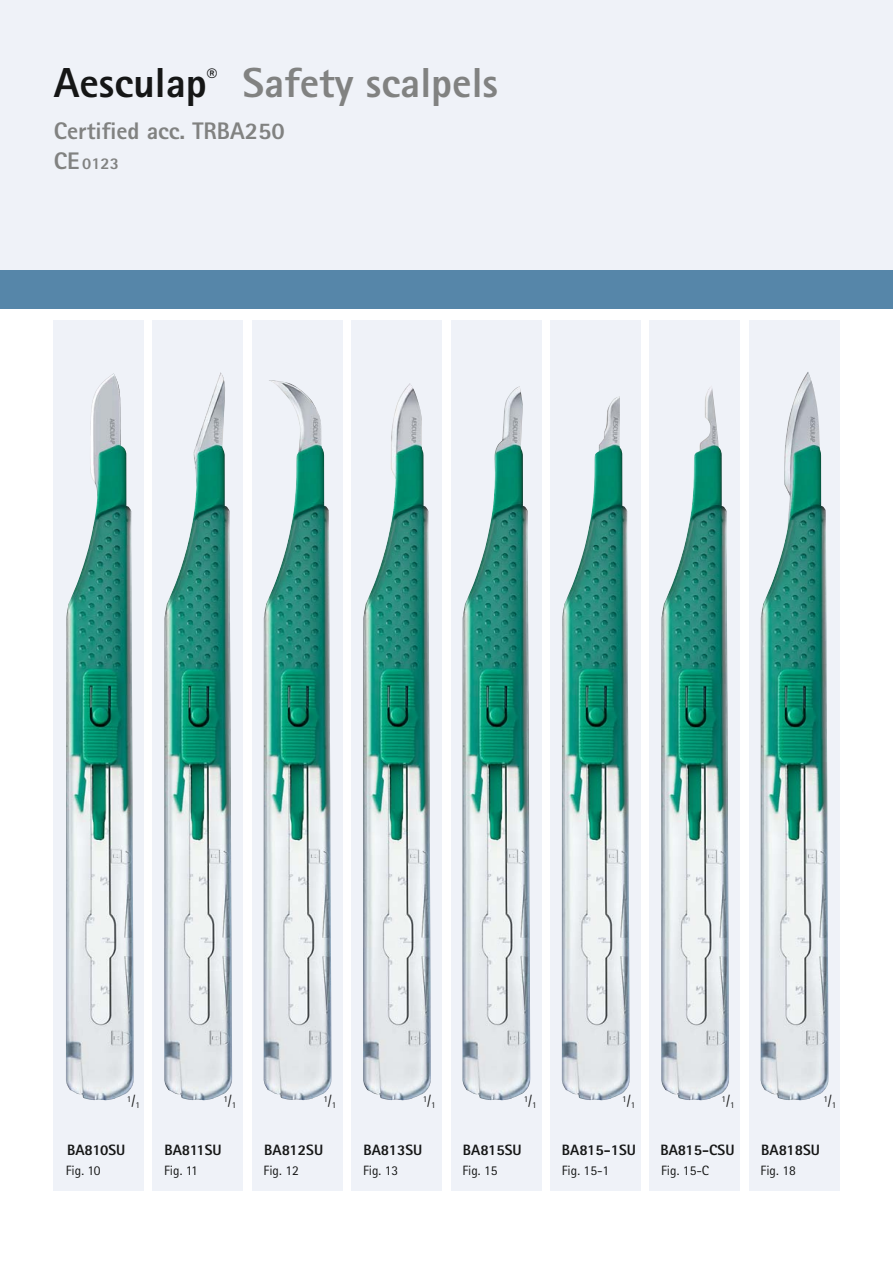
<style>
.page{position:relative;width:893px;height:1263px;background:#fff}
.page>*{position:absolute;margin:0;border:0;box-sizing:border-box;transform-origin:0 0}
.t1{font:800 42px "Rotis Sans Serif Pro";color:#818281}
.t2{font:800 24px "Rotis Sans Serif Pro";color:#818281}
.t3{font:800 16.5px "Rotis Sans Serif Pro";color:#818281}
.t4{font:800 15px "Rotis Sans Serif Pro";color:#151616}
.t5{font:800 15px "Rotis Sans Serif";color:#151616}
.t6{font:13.5px "Rotis Sans Serif";color:#151616}
.t7{font:9px "Rotis Sans Serif";color:#151616}
.s1{font-family:"Rotis Sans Serif";color:#151616}
.s2{font-size:24px}
.s3{font-size:13.5px}
</style>
<div class="page">
<div style="left:0;top:0;width:893px;height:270px;background:#eff2f8"></div>
<hr style="left:0;top:308px;width:893px;height:1px;background:#5686a9">
<div style="left:0;top:270px;width:893px;height:38px;background:#5686a9"></div>
<div style="left:53px;top:320px;width:91px;height:871px;background:#eff2f8"></div>
<div style="left:153px;top:320px;width:90px;height:871px;background:#eff2f8"></div>
<div style="left:252px;top:320px;width:91px;height:871px;background:#eff2f8"></div>
<div style="left:351px;top:320px;width:91px;height:871px;background:#eff2f8"></div>
<div style="left:550px;top:320px;width:91px;height:871px;background:#eff2f8"></div>
<div style="left:649px;top:320px;width:91px;height:871px;background:#eff2f8"></div>
<div style="left:451px;top:320px;width:91px;height:871px;background:#eff2f8"></div>
<div style="left:749px;top:320px;width:91px;height:871px;background:#eff2f8"></div>
<img style="left:66px;top:373px;width:68px;height:727px">
<img style="left:164px;top:372px;width:68px;height:728px">
<img style="left:264px;top:381px;width:68px;height:719px">
<img style="left:462px;top:386px;width:68px;height:714px">
<img style="left:661px;top:388px;width:68px;height:712px">
<img style="left:761px;top:372px;width:67px;height:728px">
<img style="left:562px;top:396px;width:68px;height:704px">
<img style="left:363px;top:383px;width:68px;height:717px">
<h1 class="t1" style="left:54px;top:68px;width:446px"><span class="s1">Aesculap</span><sup>®</sup> Safety scalpels</h1>
<h2 class="t2" style="left:54px;top:122px;width:233px">Certified acc. TRBA250</h2>
<p class="t3" style="left:54px;top:158px;width:67px"><span class="s2">CE</span> 0123</p>
<p class="t7" style="left:127px;top:1098px;width:14px">1<span class="s3">/</span>1</p>
<p class="t4" style="left:67px;top:1144px;width:60px">BA810SU</p>
<p class="t6" style="left:66px;top:1166px;width:36px">Fig. 10</p>
<p class="t7" style="left:223px;top:1098px;width:14px">1<span class="s3">/</span>1</p>
<p class="t4" style="left:164px;top:1144px;width:59px">BA811SU</p>
<p class="t6" style="left:164px;top:1166px;width:35px">Fig. 11</p>
<p class="t7" style="left:323px;top:1098px;width:14px">1<span class="s3">/</span>1</p>
<p class="t4" style="left:264px;top:1144px;width:60px">BA812SU</p>
<p class="t6" style="left:264px;top:1166px;width:37px">Fig. 12</p>
<p class="t7" style="left:423px;top:1098px;width:14px">1<span class="s3">/</span>1</p>
<p class="t4" style="left:363px;top:1144px;width:60px">BA813SU</p>
<p class="t6" style="left:363px;top:1166px;width:37px">Fig. 13</p>
<p class="t7" style="left:524px;top:1098px;width:14px">1<span class="s3">/</span>1</p>
<p class="t4" style="left:463px;top:1144px;width:60px">BA815SU</p>
<p class="t6" style="left:462px;top:1166px;width:37px">Fig. 15</p>
<p class="t7" style="left:622px;top:1098px;width:14px">1<span class="s3">/</span>1</p>
<p class="t5" style="left:562px;top:1144px;width:76px">BA815-1SU</p>
<p class="t6" style="left:562px;top:1166px;width:49px">Fig. 15-1</p>
<p class="t7" style="left:721px;top:1098px;width:14px">1<span class="s3">/</span>1</p>
<p class="t5" style="left:660px;top:1144px;width:76px">BA815-CSU</p>
<p class="t6" style="left:661px;top:1166px;width:49px">Fig. 15-C</p>
<p class="t7" style="left:823px;top:1098px;width:14px">1<span class="s3">/</span>1</p>
<p class="t5" style="left:761px;top:1144px;width:60px">BA818SU</p>
<p class="t6" style="left:761px;top:1166px;width:37px">Fig. 18</p>
</div>
